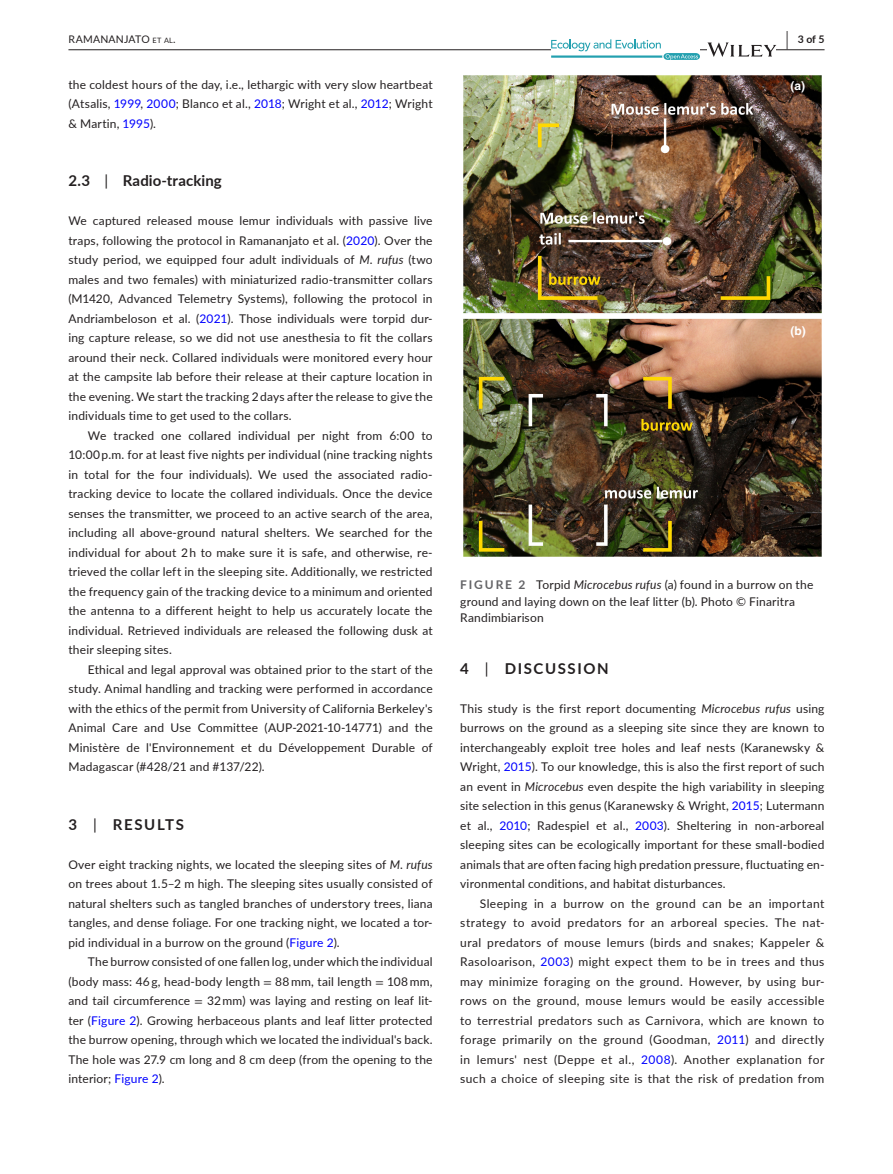
<style>
.page{position:relative;width:893px;height:1174px;background:#fff}
.page>*{position:absolute;margin:0;border:0;box-sizing:border-box;transform-origin:0 0}
.t1{font:700 15px "Lato";letter-spacing:.1em;color:#231f20}
.t2{font:700 15px "Lato";letter-spacing:.01em;color:#231f20}
.t3{font:12px/19.5px "Lato";letter-spacing:.015em;color:#231f20;text-align:justify}
.t4{font:700 12px "Helvetica";color:#fff}
.t5{font:10.5px "Lato";letter-spacing:.025em;color:#231f20}
.t6{font:700 10.5px "Lato";color:#231f20}
.s1{font-size:7.35px}
.s2{font-size:19.5px}
.s3{color:#00f}
.s4{font-weight:400}
.s5{font-style:italic}
.s6{font-family:"STIX"}
.s7{font-weight:700;color:#636366}
</style>
<div class="page">
<hr style="left:68px;top:49px;width:756px;height:1px;background:#231f20">
<svg style="left:551px;top:39px;width:149px;height:21px"></svg>
<svg style="left:707px;top:42px;width:69px;height:15px"></svg>
<img style="left:464px;top:75px;width:357px;height:482px">
<p class="t5" style="left:68px;top:31px;width:109px">RAMANANJATO <span class="s1">et al</span>.</p>
<p class="t6" style="left:786px;top:31px;width:40px"><span class="s2">|</span> 3 of 5</p>
<p class="t3" style="left:68px;top:74px;width:366px">the coldest hours of the day, i.e., lethargic with very slow heartbeat (Atsalis, <span class="s3">1999</span>, <span class="s3">2000</span>; Blanco et al., <span class="s3">2018</span>; Wright et al., <span class="s3">2012</span>; Wright &amp; Martin, <span class="s3">1995</span>).</p>
<p class="t4" style="left:790px;top:79px;width:16px">(a)</p>
<p class="t2" style="left:68px;top:170px;width:155px">2.3 <span class="s4">|</span> Radio-tracking</p>
<p class="t3" style="left:68px;top:210px;width:366px">We captured released mouse lemur individuals with passive live traps, following the protocol in Ramananjato et al. (<span class="s3">2020</span>). Over the study period, we equipped four adult individuals of <span class="s5">M. rufus</span> (two males and two females) with miniaturized radio-transmitter collars (M1420, Advanced Telemetry Systems), following the protocol in Andriambeloson et al. (<span class="s3">2021</span>). Those individuals were torpid dur&shy;ing capture release, so we did not use anesthesia to fit the collars around their neck. Collared individuals were monitored every hour at the campsite lab before their release at their capture location in the evening. We start the tracking 2 days after the release to give the individuals time to get used to the collars.</p>
<p class="t3" style="left:68px;top:425px;width:366px;text-indent:20px">We tracked one collared individual per night from 6:00 to 10:00 p.m. for at least five nights per individual (nine tracking nights in total for the four individuals). We used the associated radio&shy;tracking device to locate the collared individuals. Once the device senses the transmitter, we proceed to an active search of the area, including all above-ground natural shelters. We searched for the individual for about 2 h to make sure it is safe, and otherwise, re&shy;trieved the collar left in the sleeping site. Additionally, we restricted the frequency gain of the tracking device to a minimum and oriented the antenna to a different height to help us accurately locate the individual. Retrieved individuals are released the following dusk at their sleeping sites.</p>
<p class="t3" style="left:68px;top:659px;width:366px;text-indent:20px">Ethical and legal approval was obtained prior to the start of the study. Animal handling and tracking were performed in accordance with the ethics of the permit from University of California Berkeley's Animal Care and Use Committee (AUP-2021-10-14771) and the Ministère de l'Environnement et du Développement Durable of Madagascar (#428/21 and #137/22).</p>
<p class="t1" style="left:68px;top:813px;width:117px">3 <span class="s4">|</span> RESULTS</p>
<p class="t3" style="left:68px;top:854px;width:366px">Over eight tracking nights, we located the sleeping sites of <span class="s5">M. rufus </span>on trees about 1.5–2 m high. The sleeping sites usually consisted of natural shelters such as tangled branches of understory trees, liana tangles, and dense foliage. For one tracking night, we located a tor&shy;pid individual in a burrow on the ground (<span class="s3">Figure 2</span>).</p>
<p class="t3" style="left:68px;top:951px;width:366px;text-indent:20px">The burrow consisted of one fallen log, under which the individual (body mass: 46 g, head-body length <span class="s6">=</span> 88 mm, tail length <span class="s6">=</span> 108 mm, and tail circumference <span class="s6">=</span> 32 mm) was laying and resting on leaf lit&shy;ter (<span class="s3">Figure 2</span>). Growing herbaceous plants and leaf litter protected the burrow opening, through which we located the individual's back.<br>The hole was 27.9 cm long and 8 cm deep (from the opening to the interior; <span class="s3">Figure 2</span>).</p>
<p class="t4" style="left:790px;top:323px;width:17px">(b)</p>
<p class="t3" style="left:460px;top:576px;width:355px;line-height:16.5px;text-align:left"><span class="s7">FIGURE 2</span> Torpid <span class="s5">Microcebus rufus</span> (a) found in a burrow on the ground and laying down on the leaf litter (b). Photo © Finaritra<br>Randimbiarison</p>
<p class="t1" style="left:460px;top:657px;width:150px">4 <span class="s4">|</span> DISCUSSION</p>
<p class="t3" style="left:460px;top:698px;width:366px">This study is the first report documenting <span class="s5">Microcebus rufus</span> using burrows on the ground as a sleeping site since they are known to interchangeably exploit tree holes and leaf nests (Karanewsky &amp; Wright, <span class="s3">2015</span>). To our knowledge, this is also the first report of such an event in <span class="s5">Microcebus</span> even despite the high variability in sleeping site selection in this genus (Karanewsky &amp; Wright, <span class="s3">2015</span>; Lutermann et al., <span class="s3">2010</span>; Radespiel et al., <span class="s3">2003</span>). Sheltering in non-arboreal sleeping sites can be ecologically important for these small-bodied animals that are often facing high predation pressure, fluctuating en&shy;vironmental conditions, and habitat disturbances.</p>
<p class="t3" style="left:460px;top:893px;width:366px;text-indent:20px">Sleeping in a burrow on the ground can be an important strategy to avoid predators for an arboreal species. The nat&shy;ural predators of mouse lemurs (birds and snakes; Kappeler &amp; Rasoloarison, <span class="s3">2003</span>) might expect them to be in trees and thus may minimize foraging on the ground. However, by using bur&shy;rows on the ground, mouse lemurs would be easily accessible to terrestrial predators such as Carnivora, which are known to forage primarily on the ground (Goodman, <span class="s3">2011</span>) and directly in lemurs' nest (Deppe et al., <span class="s3">2008</span>). Another explanation for such a choice of sleeping site is that the risk of predation from</p>
</div>
